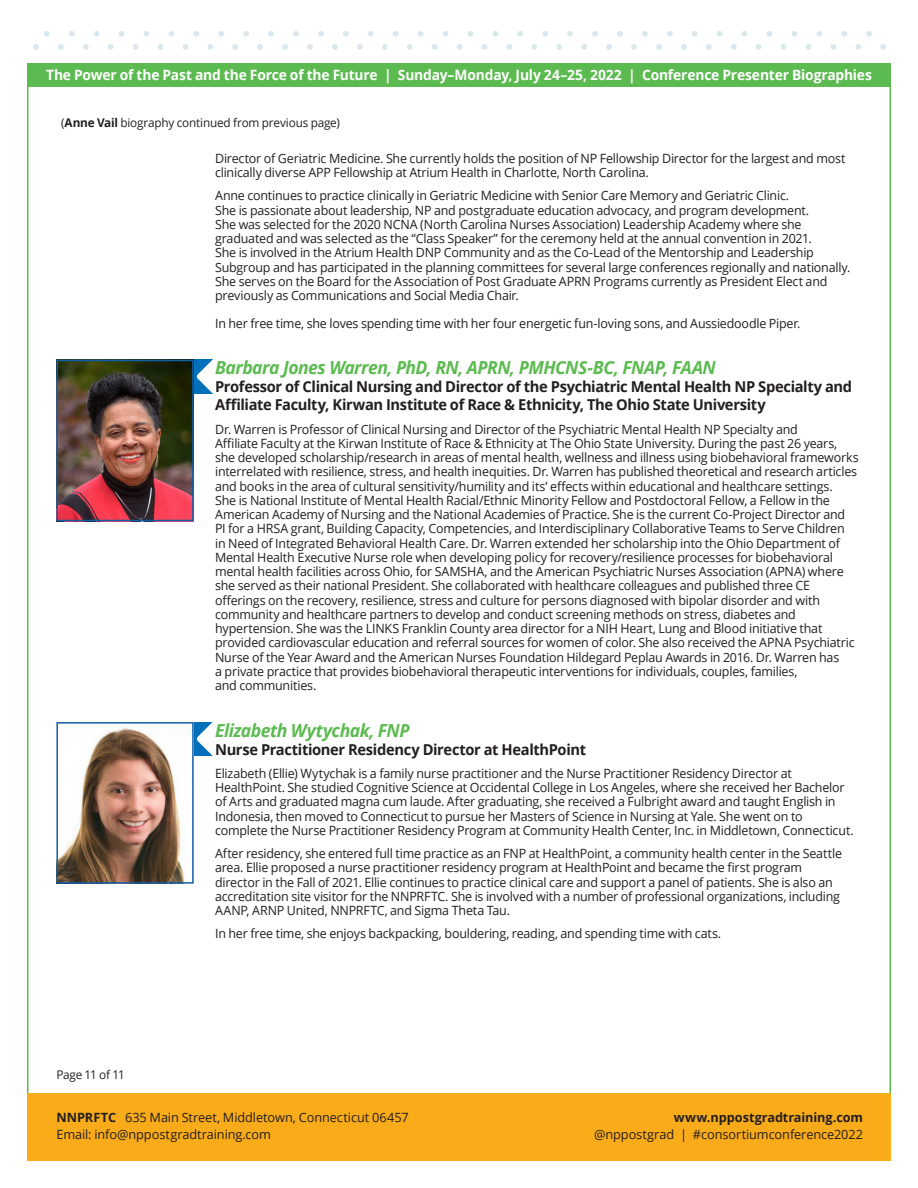
<style>
.page{position:relative;width:918px;height:1188px;background:#fff}
.page>*{position:absolute;margin:0;border:0;box-sizing:border-box;transform-origin:0 0}
.t1{font:italic 700 18px "Open Sans";letter-spacing:-.03em;color:#5cbb50}
.t2{font:700 15px/18px "Open Sans";letter-spacing:-.025em;color:#231f20}
.t3{font:700 14.25px "Open Sans";letter-spacing:-.01em;color:#fff}
.t4{font:12.75px/14.2px "Open Sans";letter-spacing:-.015em;color:#231f20}
.t5{font:12px "Open Sans";letter-spacing:-.015em;color:#231f20}
.s1{font-weight:700}
</style>
<div class="page">
<svg style="left:44px;top:31px;width:6px;height:6px"></svg>
<svg style="left:69px;top:31px;width:6px;height:6px"></svg>
<svg style="left:94px;top:31px;width:5px;height:6px"></svg>
<svg style="left:119px;top:31px;width:5px;height:6px"></svg>
<svg style="left:144px;top:31px;width:5px;height:6px"></svg>
<svg style="left:169px;top:31px;width:5px;height:6px"></svg>
<svg style="left:193px;top:31px;width:6px;height:6px"></svg>
<svg style="left:218px;top:31px;width:6px;height:6px"></svg>
<svg style="left:243px;top:31px;width:6px;height:6px"></svg>
<svg style="left:268px;top:31px;width:6px;height:6px"></svg>
<svg style="left:293px;top:31px;width:6px;height:6px"></svg>
<svg style="left:318px;top:31px;width:6px;height:6px"></svg>
<svg style="left:343px;top:31px;width:6px;height:6px"></svg>
<svg style="left:368px;top:31px;width:6px;height:6px"></svg>
<svg style="left:393px;top:31px;width:6px;height:6px"></svg>
<svg style="left:418px;top:31px;width:5px;height:6px"></svg>
<svg style="left:443px;top:31px;width:5px;height:6px"></svg>
<svg style="left:468px;top:31px;width:5px;height:6px"></svg>
<svg style="left:493px;top:31px;width:5px;height:6px"></svg>
<svg style="left:517px;top:31px;width:6px;height:6px"></svg>
<svg style="left:542px;top:31px;width:6px;height:6px"></svg>
<svg style="left:567px;top:31px;width:6px;height:6px"></svg>
<svg style="left:592px;top:31px;width:6px;height:6px"></svg>
<svg style="left:617px;top:31px;width:6px;height:6px"></svg>
<svg style="left:642px;top:31px;width:6px;height:6px"></svg>
<svg style="left:667px;top:31px;width:6px;height:6px"></svg>
<svg style="left:692px;top:31px;width:6px;height:6px"></svg>
<svg style="left:717px;top:31px;width:6px;height:6px"></svg>
<svg style="left:742px;top:31px;width:5px;height:6px"></svg>
<svg style="left:767px;top:31px;width:5px;height:6px"></svg>
<svg style="left:792px;top:31px;width:5px;height:6px"></svg>
<svg style="left:817px;top:31px;width:5px;height:6px"></svg>
<svg style="left:841px;top:31px;width:6px;height:6px"></svg>
<svg style="left:866px;top:31px;width:6px;height:6px"></svg>
<svg style="left:33px;top:44px;width:6px;height:6px"></svg>
<svg style="left:58px;top:44px;width:6px;height:6px"></svg>
<svg style="left:83px;top:44px;width:6px;height:6px"></svg>
<svg style="left:108px;top:44px;width:6px;height:6px"></svg>
<svg style="left:133px;top:44px;width:5px;height:6px"></svg>
<svg style="left:158px;top:44px;width:5px;height:6px"></svg>
<svg style="left:183px;top:44px;width:5px;height:6px"></svg>
<svg style="left:207px;top:44px;width:6px;height:6px"></svg>
<svg style="left:232px;top:44px;width:6px;height:6px"></svg>
<svg style="left:257px;top:44px;width:6px;height:6px"></svg>
<svg style="left:282px;top:44px;width:6px;height:6px"></svg>
<svg style="left:307px;top:44px;width:6px;height:6px"></svg>
<svg style="left:332px;top:44px;width:6px;height:6px"></svg>
<svg style="left:357px;top:44px;width:6px;height:6px"></svg>
<svg style="left:382px;top:44px;width:6px;height:6px"></svg>
<svg style="left:407px;top:44px;width:6px;height:6px"></svg>
<svg style="left:432px;top:44px;width:6px;height:6px"></svg>
<svg style="left:457px;top:44px;width:5px;height:6px"></svg>
<svg style="left:482px;top:44px;width:5px;height:6px"></svg>
<svg style="left:507px;top:44px;width:5px;height:6px"></svg>
<svg style="left:531px;top:44px;width:6px;height:6px"></svg>
<svg style="left:556px;top:44px;width:6px;height:6px"></svg>
<svg style="left:581px;top:44px;width:6px;height:6px"></svg>
<svg style="left:606px;top:44px;width:6px;height:6px"></svg>
<svg style="left:631px;top:44px;width:6px;height:6px"></svg>
<svg style="left:656px;top:44px;width:6px;height:6px"></svg>
<svg style="left:681px;top:44px;width:6px;height:6px"></svg>
<svg style="left:706px;top:44px;width:6px;height:6px"></svg>
<svg style="left:731px;top:44px;width:6px;height:6px"></svg>
<svg style="left:756px;top:44px;width:6px;height:6px"></svg>
<svg style="left:781px;top:44px;width:5px;height:6px"></svg>
<svg style="left:806px;top:44px;width:5px;height:6px"></svg>
<svg style="left:831px;top:44px;width:5px;height:6px"></svg>
<svg style="left:855px;top:44px;width:6px;height:6px"></svg>
<svg style="left:880px;top:44px;width:6px;height:6px"></svg>
<div style="left:27px;top:63px;width:864px;height:24px;background:#5cbb50"></div>
<div style="left:27px;top:1094px;width:864px;height:67px;background:#faab1a"></div>
<svg style="left:194px;top:360px;width:18px;height:33px"></svg>
<img style="left:59px;top:363px;width:132px;height:155px">
<div style="left:56px;top:360px;width:138px;height:161px;border:2px solid #115eab"></div>
<svg style="left:194px;top:722px;width:19px;height:34px"></svg>
<img style="left:59px;top:727px;width:126px;height:154px">
<div style="left:56px;top:722px;width:138px;height:162px;border:2px solid #115eab"></div>
<p class="t3" style="left:46px;top:65px;width:827px">The Power of the Past and the Force of the Future | Sunday–Monday, July 24–25, 2022 | Conference Presenter Biographies</p>
<p class="t5" style="left:61px;top:115px;width:280px">(<span class="s1">Anne Vail</span> biography continued from previous page)</p>
<p class="t4" style="left:215px;top:151px;width:632px">Director of Geriatric Medicine. She currently holds the position of NP Fellowship Director for the largest and most clinically diverse APP Fellowship at Atrium Health in Charlotte, North Carolina.</p>
<p class="t4" style="left:215px;top:188px;width:637px">Anne continues to practice clinically in Geriatric Medicine with Senior Care Memory and Geriatric Clinic.<br>She is passionate about leadership, NP and postgraduate education advocacy, and program development.<br>She was selected for the 2020 NCNA (North Carolina Nurses Association) Leadership Academy where she graduated and was selected as the “Class Speaker” for the ceremony held at the annual convention in 2021.<br>She is involved in the Atrium Health DNP Community and as the Co-Lead of the Mentorship and Leadership Subgroup and has participated in the planning committees for several large conferences regionally and nationally.<br>She serves on the Board for the Association of Post Graduate APRN Programs currently as President Elect and previously as Communications and Social Media Chair.</p>
<p class="t4" style="left:215px;top:316px;width:587px">In her free time, she loves spending time with her four energetic fun-loving sons, and Aussiedoodle Piper.</p>
<p class="t1" style="left:215px;top:355px;width:502px">Barbara Jones Warren, PhD, RN, APRN, PMHCNS-BC, FNAP, FAAN</p>
<p class="t2" style="left:215px;top:377px;width:639px">Professor of Clinical Nursing and Director of the Psychiatric Mental Health NP Specialty and<br>Affiliate Faculty, Kirwan Institute of Race &amp; Ethnicity, The Ohio State University</p>
<p class="t4" style="left:215px;top:421px;width:645px">Dr. Warren is Professor of Clinical Nursing and Director of the Psychiatric Mental Health NP Specialty and<br>Affiliate Faculty at the Kirwan Institute of Race &amp; Ethnicity at The Ohio State University. During the past 26 years, she developed scholarship/research in areas of mental health, wellness and illness using biobehavioral frameworks interrelated with resilience, stress, and health inequities. Dr. Warren has published theoretical and research articles and books in the area of cultural sensitivity/humility and its’ effects within educational and healthcare settings.<br>She is National Institute of Mental Health Racial/Ethnic Minority Fellow and Postdoctoral Fellow, a Fellow in the American Academy of Nursing and the National Academies of Practice. She is the current Co-Project Director and PI for a HRSA grant, Building Capacity, Competencies, and Interdisciplinary Collaborative Teams to Serve Children<br>in Need of Integrated Behavioral Health Care. Dr. Warren extended her scholarship into the Ohio Department of Mental Health Executive Nurse role when developing policy for recovery/resilience processes for biobehavioral mental health facilities across Ohio, for SAMSHA, and the American Psychiatric Nurses Association (APNA) where she served as their national President. She collaborated with healthcare colleagues and published three CE offerings on the recovery, resilience, stress and culture for persons diagnosed with bipolar disorder and with community and healthcare partners to develop and conduct screening methods on stress, diabetes and hypertension. She was the LINKS Franklin County area director for a NIH Heart, Lung and Blood initiative that provided cardiovascular education and referral sources for women of color. She also received the APNA Psychiatric Nurse of the Year Award and the American Nurses Foundation Hildegard Peplau Awards in 2016. Dr. Warren has<br>a private practice that provides biobehavioral therapeutic interventions for individuals, couples, families,<br>and communities.</p>
<p class="t1" style="left:215px;top:717px;width:196px">Elizabeth Wytychak, FNP</p>
<p class="t2" style="left:215px;top:740px;width:372px">Nurse Practitioner Residency Director at HealthPoint</p>
<p class="t4" style="left:215px;top:766px;width:640px">Elizabeth (Ellie) Wytychak is a family nurse practitioner and the Nurse Practitioner Residency Director at HealthPoint. She studied Cognitive Science at Occidental College in Los Angeles, where she received her Bachelor of Arts and graduated magna cum laude. After graduating, she received a Fulbright award and taught English in Indonesia, then moved to Connecticut to pursue her Masters of Science in Nursing at Yale. She went on to complete the Nurse Practitioner Residency Program at Community Health Center, Inc. in Middletown, Connecticut.</p>
<p class="t4" style="left:215px;top:846px;width:628px">After residency, she entered full time practice as an FNP at HealthPoint, a community health center in the Seattle area. Ellie proposed a nurse practitioner residency program at HealthPoint and became the first program director in the Fall of 2021. Ellie continues to practice clinical care and support a panel of patients. She is also an accreditation site visitor for the NNPRFTC. She is involved with a number of professional organizations, including AANP, ARNP United, NNPRFTC, and Sigma Theta Tau.</p>
<p class="t4" style="left:215px;top:926px;width:508px">In her free time, she enjoys backpacking, bouldering, reading, and spending time with cats.</p>
<p class="t5" style="left:56px;top:1066px;width:70px">Page 11 of 11</p>
<p class="t4" style="left:56px;top:1109px;width:354px;line-height:16.5px"><span class="s1">NNPRFTC</span> 635 Main Street, Middletown, Connecticut 06457<br>Email: info@nppostgradtraining.com</p>
<p class="t4" style="left:594px;top:1109px;width:270px;line-height:16.5px;text-align:right"><span class="s1">www.nppostgradtraining.com </span>@nppostgrad | #consortiumconference2022</p>
</div>
